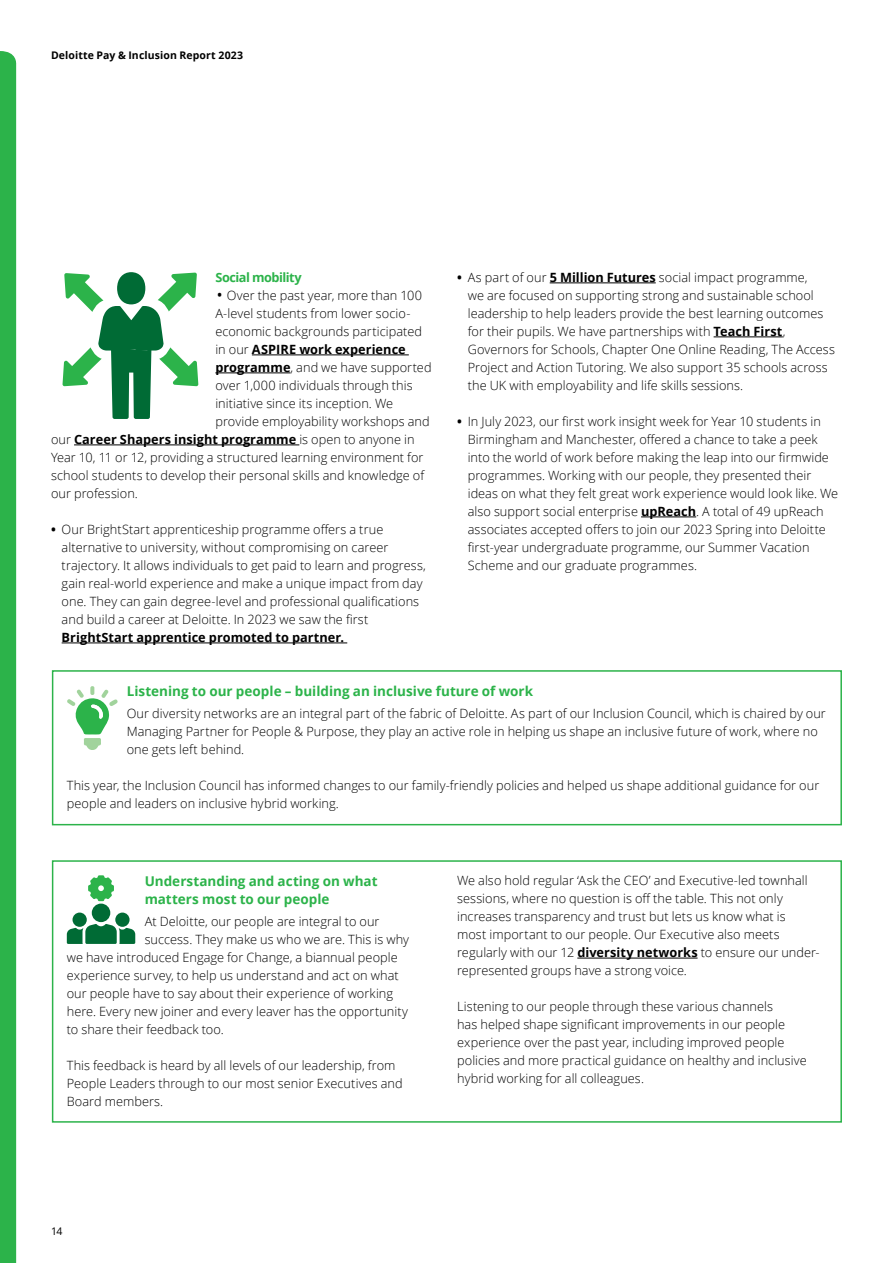
<style>
.page{position:relative;width:893px;height:1263px;background:#fff}
.page>*{position:absolute;margin:0;border:0;box-sizing:border-box;transform-origin:0 0}
.t1{font:700 13.5px/18px "Open Sans";color:#2cb34a}
.t2{font:300 12.75px/18px "Open Sans";letter-spacing:.005em;color:#000}
.t3{font:700 12.75px "Open Sans";letter-spacing:.005em;color:#000}
.t4{font:700 12.75px "Open Sans";letter-spacing:-.04em;color:#2cb34a}
.t5{font:700 10.5px "Open Sans";letter-spacing:.01em;color:#000}
.t6{font:10.5px "Open Sans";color:#000}
.s1{font-size:22.5px}
.s2{font-weight:300}
.s3{font-weight:700}
</style>
<div class="page">
<div style="left:0;top:51px;width:17px;height:1212px;background:#2cb34a"></div>
<hr style="left:252px;top:355px;width:157px;height:1px;background:#000">
<hr style="left:215px;top:373px;width:75px;height:1px;background:#000">
<hr style="left:74px;top:445px;width:225px;height:1px;background:#000">
<hr style="left:62px;top:643px;width:285px;height:1px;background:#000">
<hr style="left:550px;top:283px;width:106px;height:1px;background:#000">
<hr style="left:714px;top:337px;width:69px;height:1px;background:#000">
<hr style="left:641px;top:517px;width:55px;height:1px;background:#000">
<svg style="left:63px;top:273px;width:135px;height:146px"></svg>
<div style="left:52px;top:670px;width:790px;height:155px;border:2px solid #2cb34a"></div>
<svg style="left:67px;top:686px;width:51px;height:63px"></svg>
<div style="left:52px;top:860px;width:790px;height:263px;border:2px solid #2cb34a"></div>
<hr style="left:577px;top:958px;width:121px;height:1px;background:#000">
<svg style="left:88px;top:875px;width:26px;height:26px"></svg>
<div style="left:92px;top:903px;width:18px;height:19px;background:#006b35;border-radius:50%"></div>
<div style="left:115px;top:912px;width:15px;height:15px;background:#006b35;border-radius:50%"></div>
<div style="left:73px;top:912px;width:14px;height:15px;background:#006b35;border-radius:50%"></div>
<svg style="left:67px;top:924px;width:68px;height:20px"></svg>
<p class="t5" style="left:51px;top:48px;width:194px">Deloitte Pay &amp; Inclusion Report 2023</p>
<p class="t4" style="left:215px;top:268px;width:88px">Social mobility</p>
<p class="t2" style="left:215px;top:286px;width:208px"><span class="s1">•</span> Over the past year, more than 100</p>
<p class="t2" style="left:215px;top:304px;width:197px">A-level students from lower socio-</p>
<p class="t2" style="left:215px;top:322px;width:208px">economic backgrounds participated</p>
<p class="t3" style="left:215px;top:340px;width:192px"><span class="s2">in our</span> ASPIRE work experience</p>
<p class="t2" style="left:215px;top:358px;width:218px"><span class="s3">programme</span>, and we have supported</p>
<p class="t2" style="left:215px;top:376px;width:199px">over 1,000 individuals through this</p>
<p class="t2" style="left:215px;top:394px;width:179px">initiative since its inception. We</p>
<p class="t2" style="left:215px;top:412px;width:216px">provide employability workshops and</p>
<p class="t3" style="left:51px;top:430px;width:365px"><span class="s2">our</span> Career Shapers insight programme <span class="s2">is open to anyone in</span></p>
<p class="t2" style="left:51px;top:448px;width:374px">Year 10, 11 or 12, providing a structured learning environment for</p>
<p class="t2" style="left:51px;top:466px;width:375px">school students to develop their personal skills and knowledge of</p>
<p class="t2" style="left:51px;top:484px;width:88px">our profession.</p>
<p class="t2" style="left:62px;top:520px;width:366px;text-indent:-11px"><span class="s3">•</span> Our BrightStart apprenticeship programme offers a true alternative to university, without compromising on career trajectory. It allows individuals to get paid to learn and progress, gain real-world experience and make a unique impact from day one. They can gain degree-level and professional qualifications and build a career at Deloitte. In 2023 we saw the first</p>
<p class="t3" style="left:62px;top:628px;width:284px">BrightStart apprentice promoted to partner.</p>
<p class="t2" style="left:468px;top:268px;width:369px;text-indent:-11px"><span class="s3">•</span> As part of our <span class="s3">5 Million Futures</span> social impact programme,<br>we are focused on supporting strong and sustainable school leadership to help leaders provide the best learning outcomes for their pupils. We have partnerships with <span class="s3">Teach First</span>, Governors for Schools, Chapter One Online Reading, The Access Project and Action Tutoring. We also support 35 schools across the UK with employability and life skills sessions.</p>
<p class="t2" style="left:468px;top:412px;width:372px;text-indent:-11px"><span class="s3">•</span> In July 2023, our first work insight week for Year 10 students in Birmingham and Manchester, offered a chance to take a peek into the world of work before making the leap into our firmwide programmes. Working with our people, they presented their ideas on what they felt great work experience would look like. We also support social enterprise <span class="s3">upReach</span>. A total of 49 upReach associates accepted offers to join our 2023 Spring into Deloitte first-year undergraduate programme, our Summer Vacation Scheme and our graduate programmes.</p>
<p class="t1" style="left:127px;top:681px;width:408px">Listening to our people – building an inclusive future of work</p>
<p class="t2" style="left:127px;top:704px;width:701px">Our diversity networks are an integral part of the fabric of Deloitte. As part of our Inclusion Council, which is chaired by our<br>Managing Partner for People &amp; Purpose, they play an active role in helping us shape an inclusive future of work, where no one gets left behind.</p>
<p class="t2" style="left:67px;top:776px;width:754px">This year, the Inclusion Council has informed changes to our family-friendly policies and helped us shape additional guidance for our people and leaders on inclusive hybrid working.</p>
<p class="t1" style="left:145px;top:871px;width:234px">Understanding and acting on what matters most to our people</p>
<p class="t2" style="left:145px;top:912px;width:236px">At Deloitte, our people are integral to our</p>
<p class="t2" style="left:145px;top:930px;width:266px">success. They make us who we are. This is why</p>
<p class="t2" style="left:67px;top:948px;width:332px">we have introduced Engage for Change, a biannual people</p>
<p class="t2" style="left:67px;top:966px;width:334px">experience survey, to help us understand and act on what</p>
<p class="t2" style="left:67px;top:984px;width:328px">our people have to say about their experience of working</p>
<p class="t2" style="left:67px;top:1002px;width:343px">here. Every new joiner and every leaver has the opportunity</p>
<p class="t2" style="left:67px;top:1020px;width:159px">to share their feedback too.</p>
<p class="t2" style="left:67px;top:1056px;width:337px">This feedback is heard by all levels of our leadership, from<br>People Leaders through to our most senior Executives and<br>Board members.</p>
<p class="t2" style="left:457px;top:871px;width:364px">We also hold regular ‘Ask the CEO’ and Executive-led townhall sessions, where no question is off the table. This not only increases transparency and trust but lets us know what is<br>most important to our people. Our Executive also meets regularly with our 12 <span class="s3">diversity networks</span> to ensure our under&shy;represented groups have a strong voice.</p>
<p class="t2" style="left:457px;top:997px;width:351px">Listening to our people through these various channels<br>has helped shape significant improvements in our people experience over the past year, including improved people policies and more practical guidance on healthy and inclusive hybrid working for all colleagues.</p>
<p class="t6" style="left:51px;top:1224px;width:13px">14</p>
</div>
